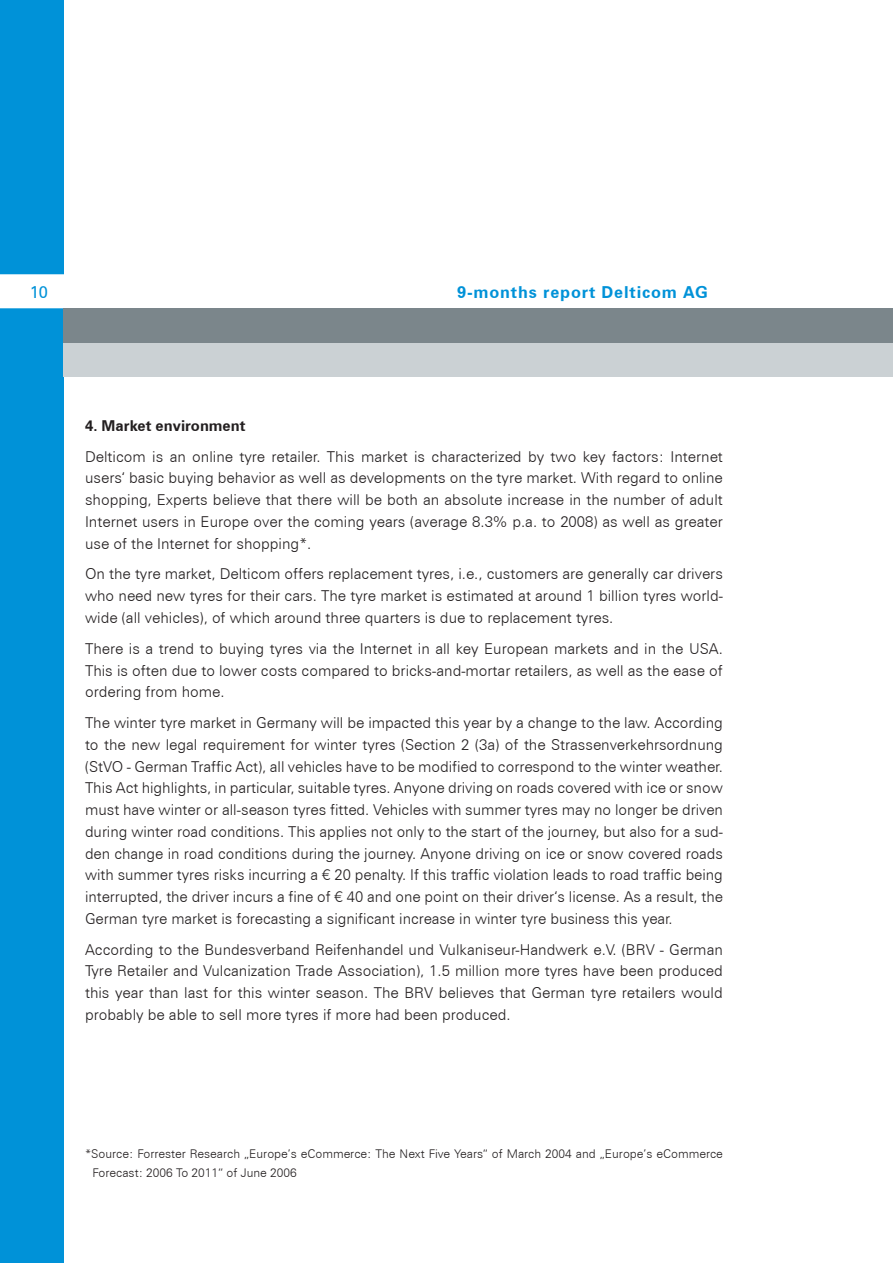
<style>
.page{position:relative;width:893px;height:1263px;background:#fff}
.page>*{position:absolute;margin:0;border:0;box-sizing:border-box;transform-origin:0 0}
.t1{font:700 16.5px "Zurich BT";letter-spacing:.05em;color:#0092d8}
.t2{font:16.5px "Zurich BT";color:#0092d8}
.t3{font:300 15px/21.8px "Zurich BT";color:#231f20;text-align:justify}
.t4{font:700 15px "Zurich BT";color:#231f20}
.t5{font:300 12px/19.5px "Zurich BT";color:#231f20}
.s1{font-family:"Futura BT"}
</style>
<div class="page">
<div style="left:0;top:0;width:64px;height:1263px;background:#0092d8"></div>
<div style="left:64px;top:342px;width:829px;height:34px;background:#cbd1d4"></div>
<div style="left:0;top:274px;width:64px;height:34px;background:#fff"></div>
<div style="left:64px;top:308px;width:829px;height:34px;background:#7b868b"></div>
<p class="t2" style="left:30px;top:282px;width:20px">10</p>
<p class="t1" style="left:457px;top:282px;width:252px">9-months report Delticom AG</p>
<p class="t4" style="left:85px;top:416px;width:162px">4. Market environment</p>
<p class="t3" style="left:85px;top:445px;width:639px">Delticom is an online tyre retailer. This market is characterized by two key factors: Internet users‘ basic buying behavior as well as developments on the tyre market. With regard to online shopping, Experts believe that there will be both an absolute increase in the number of adult Internet users in Europe over the coming years (average 8.3% p.a. to 2008) as well as greater use of the Internet for shopping*.</p>
<p class="t3" style="left:85px;top:563px;width:639px">On the tyre market, Delticom offers replacement tyres, i.e., customers are generally car drivers who need new tyres for their cars. The tyre market is estimated at around 1 billion tyres world&shy;wide (all vehicles), of which around three quarters is due to replacement tyres.</p>
<p class="t3" style="left:85px;top:637px;width:639px">There is a trend to buying tyres via the Internet in all key European markets and in the USA.<br>This is often due to lower costs compared to bricks-and-mortar retailers, as well as the ease of ordering from home.</p>
<p class="t3" style="left:85px;top:712px;width:639px">The winter tyre market in Germany will be impacted this year by a change to the law. According to the new legal requirement for winter tyres (Section 2 (3a) of the Strassenverkehrsordnung (StVO - German Traffic Act), all vehicles have to be modified to correspond to the winter weather.<br>This Act highlights, in particular, suitable tyres. Anyone driving on roads covered with ice or snow must have winter or all-season tyres fitted. Vehicles with summer tyres may no longer be driven during winter road conditions. This applies not only to the start of the journey, but also for a sud&shy;den change in road conditions during the journey. Anyone driving on ice or snow covered roads with summer tyres risks incurring a <span class="s1">€</span> 20 penalty. If this traffic violation leads to road traffic being interrupted, the driver incurs a fine of <span class="s1">€</span> 40 and one point on their driver‘s license. As a result, the German tyre market is forecasting a significant increase in winter tyre business this year.</p>
<p class="t3" style="left:85px;top:938px;width:639px">According to the Bundesverband Reifenhandel und Vulkaniseur-Handwerk e.V. (BRV - German Tyre Retailer and Vulcanization Trade Association), 1.5 million more tyres have been produced this year than last for this winter season. The BRV believes that German tyre retailers would probably be able to sell more tyres if more had been produced.</p>
<p class="t5" style="left:93px;top:1144px;width:632px;text-indent:-8px">*Source: Forrester Research „Europe’s eCommerce: The Next Five Years“ of March 2004 and „Europe’s eCommerce<br>Forecast: 2006 To 2011“ of June 2006</p>
</div>
